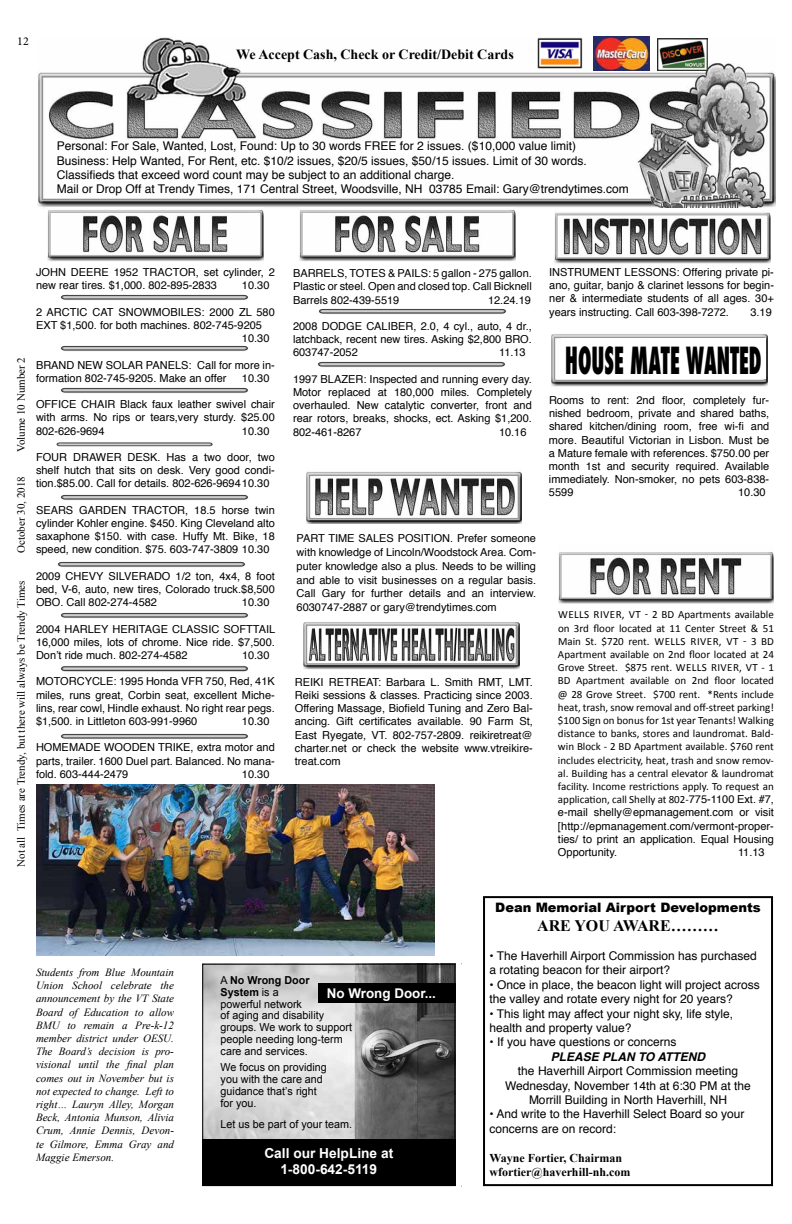
<style>
.page{position:relative;width:792px;height:1224px;background:#fff}
.page>*{position:absolute;margin:0;border:0;box-sizing:border-box;transform-origin:0 0}
.t1{font:800 condensed 36.3px "Futura";color:#000;scale:.58 1}
.t2{font:700 16px "Times New Roman";color:#000}
.t3{font:700 14px "Times New Roman";color:#000}
.t4{font:700 13.7px/16.5px "Arial";color:#fff;text-align:center}
.t5{font:700 13.4px "Arial";color:#fff}
.t6{font:900 13px "Arial";color:#000}
.t7{font:12px/14.4px "Helvetica";color:#000}
.t8{font:700 12px/14.4px "Times New Roman";color:#000}
.t9{font:italic 700 12px "Helvetica";color:#000}
.t10{font:12px "Minion Pro";color:#000}
.t11{font:11px/13.2px "Helvetica";color:#000;text-align:justify}
.t12{font:11px/13.2px "Calibri";color:#000;text-align:justify}
.t13{font:italic 11px/13.2px "Times New Roman";color:#000;text-align:justify}
.t14{font:11px/11.9px "Arial";color:#000}
.t15{font:11px "Times New Roman";color:#000}
.s1{font-family:"Helvetica"}
.s2{font-weight:700}
</style>
<div class="page">
<img style="left:37px;top:36px;width:738px;height:172px">
<img style="left:534px;top:36px;width:51px;height:35px">
<img style="left:594px;top:36px;width:55px;height:35px">
<img style="left:61px;top:294px;width:187px;height:6px">
<img style="left:319px;top:308px;width:187px;height:6px">
<img style="left:61px;top:345px;width:187px;height:6px">
<img style="left:318px;top:361px;width:187px;height:6px">
<img style="left:61px;top:494px;width:187px;height:6px">
<img style="left:61px;top:387px;width:187px;height:6px">
<img style="left:61px;top:612px;width:187px;height:6px">
<img style="left:61px;top:733px;width:187px;height:6px">
<img style="left:61px;top:666px;width:187px;height:6px">
<img style="left:56px;top:442px;width:157px;height:5px">
<img style="left:48px;top:207px;width:216px;height:55px">
<img style="left:299px;top:207px;width:216px;height:55px">
<img style="left:555px;top:212px;width:216px;height:52px">
<img style="left:551px;top:334px;width:216px;height:53px">
<img style="left:303px;top:622px;width:216px;height:48px">
<img style="left:58px;top:561px;width:187px;height:6px">
<img style="left:307px;top:471px;width:215px;height:53px">
<div style="left:561px;top:338px;width:205px;height:41px;background:#fff"></div>
<img style="left:558px;top:552px;width:216px;height:52px">
<img style="left:657px;top:38px;width:51px;height:32px">
<img style="left:36px;top:784px;width:399px;height:172px">
<div style="left:483px;top:896px;width:290px;height:290px;border:2px solid #000"></div>
<img style="left:204px;top:966px;width:249px;height:174px">
<div style="left:318px;top:984px;width:137px;height:19px;background:#000"></div>
<div style="left:202px;top:1140px;width:253px;height:46px;background:#000"></div>
<div style="left:202px;top:964px;width:253px;height:222px;border:1px solid #000"></div>
<p class="t10" style="left:17px;top:33px;width:13px">12</p>
<p class="t3" style="left:236px;top:45px;width:279px">We Accept Cash, Check or Credit/Debit Cards</p>
<p class="t7" style="left:57px;top:139px;width:573px">Personal: For Sale, Wanted, Lost, Found: Up to 30 words FREE for 2 issues. ($10,000 value limit)<br>Business: Help Wanted, For Rent, etc. $10/2 issues, $20/5 issues, $50/15 issues. Limit of 30 words.<br>Classifieds that exceed word count may be subject to an additional charge.<br>Mail or Drop Off at Trendy Times, 171 Central Street, Woodsville, NH 03785 Email: Gary@trendytimes.com</p>
<p class="t15" style="left:14px;top:452px;width:96px;rotate:-90deg">Volume 10 Number 2</p>
<p class="t15" style="left:14px;top:553px;width:78px;rotate:-90deg">October 30, 2018</p>
<p class="t15" style="left:14px;top:867px;width:288px;rotate:-90deg">Not all Times are Trendy, but there will always be Trendy Times</p>
<p class="t11" style="left:36px;top:266px;width:240px">JOHN DEERE 1952 TRACTOR, set cylinder, 2 new rear tires. $1,000. 802-895-2833</p>
<p class="t11" style="left:242px;top:279px;width:29px">10.30</p>
<p class="t11" style="left:36px;top:306px;width:240px">2 ARCTIC CAT SNOWMOBILES: 2000 ZL 580</p>
<p class="t11" style="left:36px;top:319px;width:228px">EXT $1,500. for both machines. 802-745-9205</p>
<p class="t11" style="left:242px;top:332px;width:29px">10.30</p>
<p class="t11" style="left:36px;top:359px;width:240px">BRAND NEW SOLAR PANELS: Call for more in&shy;formation 802-745-9205. Make an offer</p>
<p class="t11" style="left:242px;top:372px;width:29px">10.30</p>
<p class="t11" style="left:36px;top:398px;width:240px">OFFICE CHAIR Black faux leather swivel chair with arms. No rips or tears,very sturdy. $25.00<br>802-626-9694</p>
<p class="t11" style="left:242px;top:425px;width:29px">10.30</p>
<p class="t11" style="left:36px;top:451px;width:240px">FOUR DRAWER DESK. Has a two door, two shelf hutch that sits on desk. Very good condi&shy;tion.$85.00. Call for details. 802-626-969410.30</p>
<p class="t11" style="left:36px;top:504px;width:240px">SEARS GARDEN TRACTOR, 18.5 horse twin cylinder Kohler engine. $450. King Cleveland alto saxaphone $150. with case. Huffy Mt. Bike, 18 speed, new condition. $75. 603-747-3809 10.30</p>
<p class="t11" style="left:36px;top:570px;width:240px">2009 CHEVY SILVERADO 1/2 ton, 4x4, 8 foot bed, V-6, auto, new tires, Colorado truck.$8,500<br>OBO. Call 802-274-4582</p>
<p class="t11" style="left:242px;top:596px;width:29px">10.30</p>
<p class="t11" style="left:36px;top:623px;width:241px">2004 HARLEY HERITAGE CLASSIC SOFTTAIL 16,000 miles, lots of chrome. Nice ride. $7,500.<br>Don’t ride much. 802-274-4582</p>
<p class="t11" style="left:242px;top:649px;width:29px">10.30</p>
<p class="t11" style="left:36px;top:675px;width:240px">MOTORCYCLE: 1995 Honda VFR 750, Red, 41K miles, runs great, Corbin seat, excellent Miche&shy;lins, rear cowl, Hindle exhaust. No right rear pegs. $1,500. in Littleton 603-991-9960</p>
<p class="t11" style="left:242px;top:715px;width:29px">10.30</p>
<p class="t11" style="left:36px;top:741px;width:240px">HOMEMADE WOODEN TRIKE, extra motor and parts, trailer. 1600 Duel part. Balanced. No mana&shy;fold. 603-444-2479</p>
<p class="t11" style="left:242px;top:768px;width:29px">10.30</p>
<p class="t11" style="left:293px;top:267px;width:240px">BARRELS, TOTES &amp; PAILS: 5 gallon - 275 gallon.<br>Plastic or steel. Open and closed top. Call Bicknell Barrels 802-439-5519</p>
<p class="t11" style="left:488px;top:293px;width:44px">12.24.19</p>
<p class="t11" style="left:293px;top:320px;width:240px">2008 DODGE CALIBER, 2.0, 4 cyl., auto, 4 dr., latchback, recent new tires. Asking $2,800 BRO.<br>603747-2052</p>
<p class="t11" style="left:499px;top:346px;width:28px">11.13</p>
<p class="t11" style="left:293px;top:373px;width:240px">1997 BLAZER: Inspected and running every day.<br>Motor replaced at 180,000 miles. Completely overhauled. New catalytic converter, front and rear rotors, breaks, shocks, ect. Asking $1,200.<br>802-461-8267</p>
<p class="t11" style="left:499px;top:425px;width:29px">10.16</p>
<p class="t11" style="left:549px;top:266px;width:226px">INSTRUMENT LESSONS: Offering private pi&shy;ano, guitar, banjo &amp; clarinet lessons for begin&shy;ner &amp; intermediate students of all ages. 30+ years instructing. Call 603-398-7272.</p>
<p class="t11" style="left:750px;top:306px;width:23px">3.19</p>
<h1 class="t1" style="left:565px;top:335px;width:340px">HOUSE MATE WANTED</h1>
<p class="t11" style="left:549px;top:394px;width:222px">Rooms to rent: 2nd floor, completely fur&shy;nished bedroom, private and shared baths, shared kitchen/dining room, free wi-fi and more. Beautiful Victorian in Lisbon. Must be a Mature female with references. $750.00 per month 1st and security required. Available immediately. Non-smoker, no pets 603-838- 5599</p>
<p class="t11" style="left:738px;top:486px;width:29px">10.30</p>
<p class="t11" style="left:297px;top:532px;width:241px;line-height:13.7px">PART TIME SALES POSITION. Prefer someone with knowledge of Lincoln/Woodstock Area. Com&shy;puter knowledge also a plus. Needs to be willing and able to visit businesses on a regular basis.<br>Call Gary for further details and an interview.<br>6030747-2887 or gary@trendytimes.com</p>
<p class="t11" style="left:295px;top:676px;width:239px">REIKI RETREAT: Barbara L. Smith RMT, LMT.<br>Reiki sessions &amp; classes. Practicing since 2003.<br>Offering Massage, Biofield Tuning and Zero Bal&shy;ancing. Gift certificates available. 90 Farm St, East Ryegate, VT. 802-757-2809. reikiretreat@ charter.net or check the website www.vtreikire&shy;treat.com</p>
<p class="t12" style="left:558px;top:608px;width:218px">WELLS RIVER, VT - 2 BD Apartments available on 3rd floor located at 11 Center Street &amp; 51<br>Main St. $720 rent. WELLS RIVER, VT - 3 BD Apartment available on 2nd floor located at 24<br>Grove Street. $875 rent. WELLS RIVER, VT - 1<br>BD Apartment available on 2nd floor located @ 28 Grove Street. $700 rent. *Rents include heat, trash, snow removal and off-street parking! $100 Sign on bonus for 1st year Tenants! Walking distance to banks, stores and laundromat. Bald&shy;win Block - 2 BD Apartment available. $760 rent includes electricity, heat, trash and snow remov&shy;al. Building has a central elevator &amp; laundromat facility. Income restrictions apply. To request an application, call Shelly at 802-<span class="s1">775-1100 Ext. #7,</span></p>
<p class="t11" style="left:558px;top:806px;width:217px">e-mail shelly@epmanagement.com or visit [http://epmanagement.com/vermont-proper&shy;ties/ to print an application. Equal Housing Opportunity.</p>
<p class="t11" style="left:738px;top:846px;width:28px">11.13</p>
<p class="t13" style="left:36px;top:965px;width:140px">Students from Blue Mountain Union School celebrate the announcement by the VT State Board of Education to allow BMU to remain a Pre-k-12 member district under OESU.<br>The Board’s decision is pro&shy;visional until the final plan comes out in November but is not expected to change. Left to right… Lauryn Alley, Morgan Beck, Antonia Munson, Alivia Crum, Annie Dennis, Devon&shy;te Gilmore, Emma Gray and Maggie Emerson.</p>
<p class="t14" style="left:221px;top:974px;width:133px">A <span class="s2">No Wrong Door<br>System</span> is a<br>powerful network<br>of aging and disability groups. We work to support people needing long-term care and services.</p>
<p class="t14" style="left:221px;top:1061px;width:108px">We focus on providing you with the care and guidance that’s right for you.</p>
<p class="t14" style="left:221px;top:1118px;width:133px">Let us be part of your team.</p>
<p class="t4" style="left:264px;top:1145px;width:130px">Call our HelpLine at<br>1-800-642-5119</p>
<p class="t5" style="left:327px;top:984px;width:111px">No Wrong Door...</p>
<p class="t6" style="left:495px;top:898px;width:267px">Dean Memorial Airport Developments</p>
<h2 class="t2" style="left:537px;top:915px;width:183px">ARE YOU AWARE………</h2>
<p class="t7" style="left:490px;top:949px;width:269px">• The Haverhill Airport Commission has purchased a rotating beacon for their airport?</p>
<p class="t7" style="left:490px;top:978px;width:272px">• Once in place, the beacon light will project across the valley and rotate every night for 20 years?</p>
<p class="t7" style="left:490px;top:1006px;width:245px">• This light may affect your night sky, life style, health and property value?</p>
<p class="t7" style="left:490px;top:1035px;width:188px">• If you have questions or concerns</p>
<p class="t9" style="left:551px;top:1047px;width:156px">PLEASE PLAN TO ATTEND</p>
<p class="t7" style="left:505px;top:1064px;width:247px;text-align:center">the Haverhill Airport Commission meeting<br>Wednesday, November 14th at 6:30 PM at the<br>Morrill Building in North Haverhill, NH</p>
<p class="t7" style="left:490px;top:1107px;width:256px">• And write to the Haverhill Select Board so your concerns are on record:</p>
<p class="t8" style="left:490px;top:1150px;width:142px">Wayne Fortier, Chairman wfortier@haverhill-nh.com</p>
</div>
